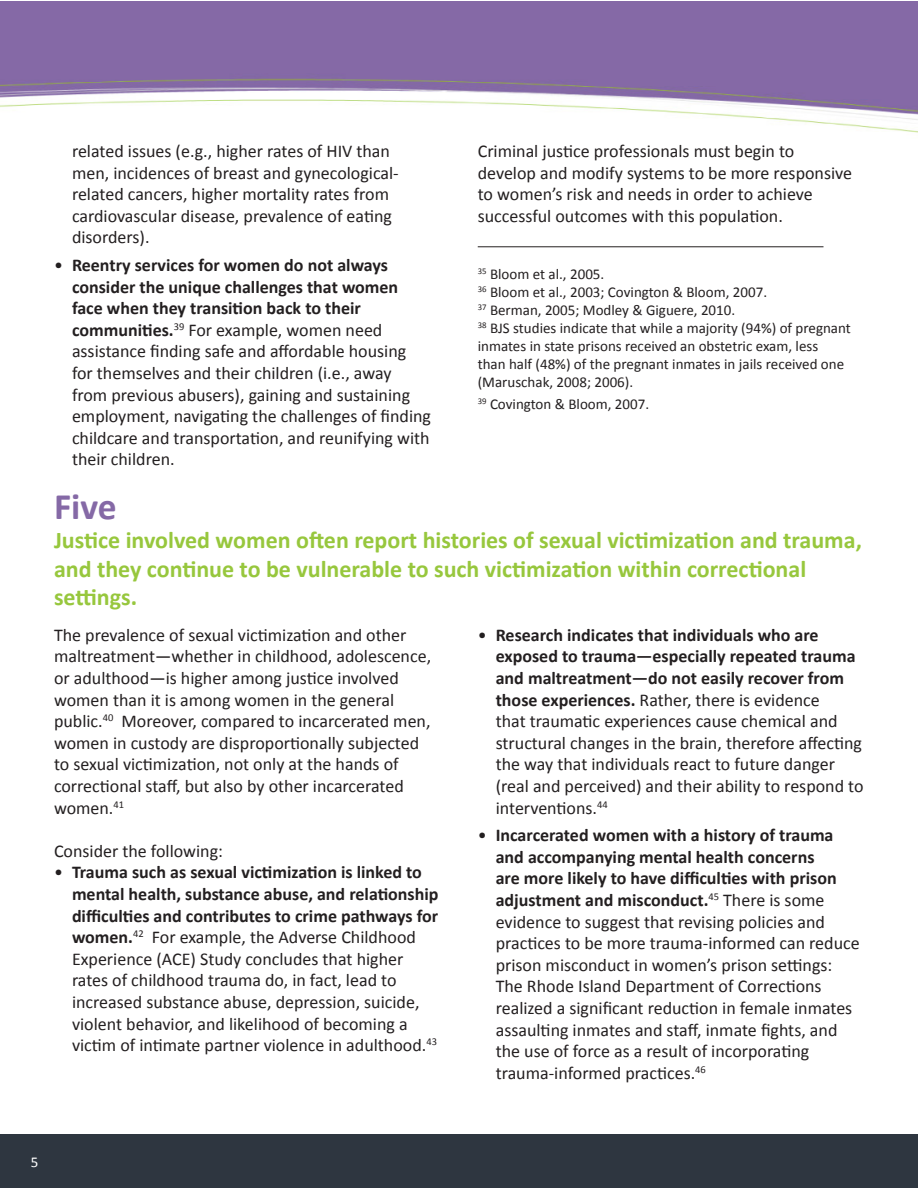
<style>
.page{position:relative;width:918px;height:1188px;background:#fff}
.page>*{position:absolute;margin:0;border:0;box-sizing:border-box;transform-origin:0 0}
.t1{font:700 37.5px "Calibri";color:#8569a6}
.t2{font:700 24px/28.8px "Calibri";color:#97c73d}
.Bullets{font:18px/21.6px "Calibri";color:#231f20}
.Body{font:18px/21.6px "Calibri";color:#231f20}
.Body-2{font:15px/18px "Calibri";color:#231f20}
.Page_Numbers{font:15px "Calibri";color:#fff}
.s1{font-weight:700}
</style>
<div class="page">
<img style="left:0;top:1px;width:918px;height:132px">
<div style="left:0;top:1134px;width:918px;height:54px;background:#2e3640"></div>
<hr style="left:478px;top:247px;width:346px;height:1px;background:#231f20">
<p class="Bullets" style="left:72px;top:140px;width:328px">related issues (e.g., higher rates of HIV than men, incidences of breast and gynecological&shy;related cancers, higher mortality rates from cardiovascular disease, prevalence of eating disorders).</p>
<p class="Bullets" style="left:72px;top:254px;width:361px;text-indent:-18px">• <span class="s1">Reentry services for women do not always consider the unique challenges that women face when they transition back to their communities.</span><sup>39</sup> For example, women need assistance finding safe and affordable housing for themselves and their children (i.e., away from previous abusers), gaining and sustaining employment, navigating the challenges of finding childcare and transportation, and reunifying with their children.</p>
<p class="Body" style="left:478px;top:140px;width:376px">Criminal justice professionals must begin to develop and modify systems to be more responsive to women’s risk and needs in order to achieve successful outcomes with this population.</p>
<p class="Body-2" style="left:478px;top:265px;width:128px"><sup>35</sup> Bloom et al., 2005.</p>
<p class="Body-2" style="left:478px;top:283px;width:291px"><sup>36</sup> Bloom et al., 2003; Covington &amp; Bloom, 2007.</p>
<p class="Body-2" style="left:478px;top:301px;width:259px"><sup>37</sup> Berman, 2005; Modley &amp; Giguere, 2010.</p>
<p class="Body-2" style="left:478px;top:319px;width:375px"><sup>38</sup> BJS studies indicate that while a majority (94%) of pregnant inmates in state prisons received an obstetric exam, less<br>than half (48%) of the pregnant inmates in jails received one (Maruschak, 2008; 2006).</p>
<p class="Body-2" style="left:478px;top:395px;width:173px"><sup>39</sup> Covington &amp; Bloom, 2007.</p>
<p class="t1" style="left:54px;top:483px;width:64px">Five</p>
<p class="t2" style="left:54px;top:525px;width:809px">Justice involved women often report histories of sexual victimization and trauma, and they continue to be vulnerable to such victimization within correctional settings.</p>
<p class="Body" style="left:54px;top:624px;width:379px">The prevalence of sexual victimization and other maltreatment—whether in childhood, adolescence, or adulthood—is higher among justice involved women than it is among women in the general public.<sup>40</sup> Moreover, compared to incarcerated men, women in custody are disproportionally subjected to sexual victimization, not only at the hands of correctional staff, but also by other incarcerated women.<sup>41</sup></p>
<p class="Body" style="left:54px;top:840px;width:171px">Consider the following:</p>
<p class="Bullets" style="left:72px;top:862px;width:368px;text-indent:-18px">• <span class="s1">Trauma such as sexual victimization is linked to mental health, substance abuse, and relationship difficulties and contributes to crime pathways for women.</span><sup>42</sup> For example, the Adverse Childhood Experience (ACE) Study concludes that higher rates of childhood trauma do, in fact, lead to increased substance abuse, depression, suicide, violent behavior, and likelihood of becoming a victim of intimate partner violence in adulthood.<sup>43</sup></p>
<p class="Bullets" style="left:496px;top:624px;width:369px;text-indent:-18px">• <span class="s1">Research indicates that individuals who are exposed to trauma—especially repeated trauma and maltreatment—do not easily recover from those experiences.</span> Rather, there is evidence<br>that traumatic experiences cause chemical and structural changes in the brain, therefore affecting the way that individuals react to future danger (real and perceived) and their ability to respond to interventions.<sup>44</sup></p>
<p class="Bullets" style="left:496px;top:824px;width:365px;text-indent:-18px">• <span class="s1">Incarcerated women with a history of trauma and accompanying mental health concerns<br>are more likely to have difficulties with prison adjustment and misconduct.</span><sup>45</sup> There is some evidence to suggest that revising policies and practices to be more trauma-informed can reduce prison misconduct in women’s prison settings:<br>The Rhode Island Department of Corrections realized a significant reduction in female inmates assaulting inmates and staff, inmate fights, and the use of force as a result of incorporating trauma-informed practices.<sup>46</sup></p>
<p class="Page_Numbers" style="left:31px;top:1152px;width:9px">5</p>
</div>
